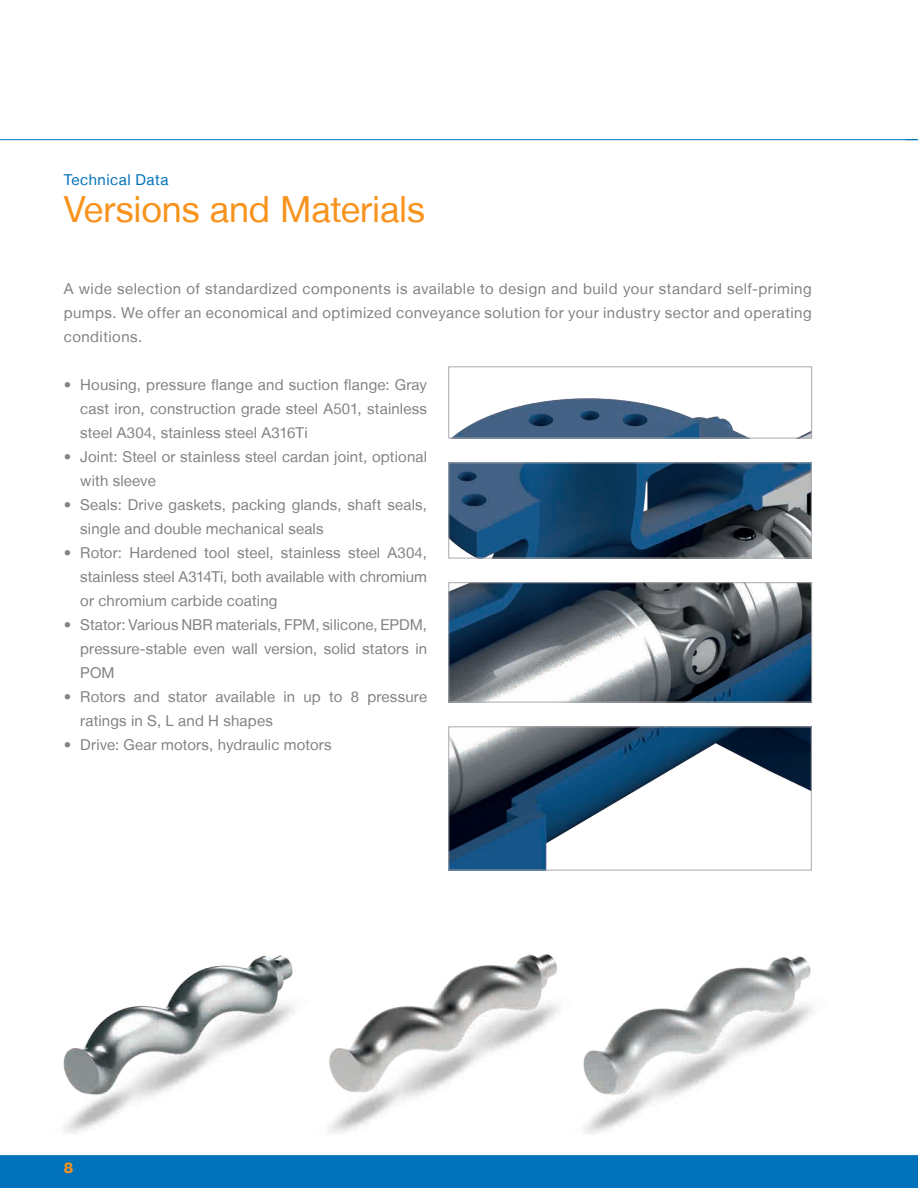
<style>
.page{position:relative;width:918px;height:1188px;background:#fff}
.page>*{position:absolute;margin:0;border:0;box-sizing:border-box;transform-origin:0 0}
.t1{font:36px "Helvetica Neue LT";letter-spacing:-.005em;color:#f7931d}
.t2{font:15px/24px "Helvetica Neue LT";letter-spacing:.01em;color:#808285;text-align:justify}
.t3{font:15px "Helvetica Neue LT";letter-spacing:.035em;color:#0072bc}
.t4{font:800 15px "Helvetica Neue LT";color:#f7931d}
</style>
<div class="page">
<hr style="left:0;top:139px;width:918px;height:1px;background:#0072bc">
<div style="left:0;top:1155px;width:918px;height:33px;background:#0072bc"></div>
<hr style="left:0;top:1154px;width:918px;height:1px;background:#f0f9fd">
<img style="left:63px;top:954px;width:750px;height:179px">
<img style="left:450px;top:464px;width:360px;height:92px">
<div style="left:448px;top:462px;width:364px;height:96px;border:1px solid #a8a9ad"></div>
<img style="left:454px;top:398px;width:356px;height:38px">
<div style="left:448px;top:366px;width:364px;height:72px;border:1px solid #a8a9ad"></div>
<img style="left:450px;top:584px;width:360px;height:116px">
<div style="left:448px;top:582px;width:364px;height:120px;border:1px solid #a8a9ad"></div>
<img style="left:450px;top:728px;width:360px;height:140px">
<div style="left:448px;top:726px;width:364px;height:144px;border:1px solid #a8a9ad"></div>
<p class="t3" style="left:64px;top:171px;width:106px">Technical Data</p>
<h1 class="t1" style="left:64px;top:188px;width:363px">Versions and Materials</h1>
<p class="t2" style="left:64px;top:276px;width:749px">A wide selection of standardized components is available to design and build your standard self-priming pumps. We offer an economical and optimized conveyance solution for your industry sector and operating conditions.</p>
<p class="t2" style="left:80px;top:372px;width:348px;text-indent:-16px">• Housing, pressure flange and suction flange: Gray cast iron, construction grade steel A501, stainless steel A304, stainless steel A316Ti</p>
<p class="t2" style="left:80px;top:444px;width:348px;text-indent:-16px">• Joint: Steel or stainless steel cardan joint, optional with sleeve</p>
<p class="t2" style="left:80px;top:492px;width:348px;text-indent:-16px">• Seals: Drive gaskets, packing glands, shaft seals, single and double mechanical seals</p>
<p class="t2" style="left:80px;top:540px;width:348px;text-indent:-16px">• Rotor: Hardened tool steel, stainless steel A304, stainless steel A314Ti, both available with chromium or chromium carbide coating</p>
<p class="t2" style="left:80px;top:612px;width:348px;text-indent:-16px">• Stator: Various NBR materials, FPM, silicone, EPDM, pressure-stable even wall version, solid stators in POM</p>
<p class="t2" style="left:80px;top:684px;width:348px;text-indent:-17px">• Rotors and stator available in up to 8 pressure ratings in S, L and H shapes</p>
<p class="t2" style="left:64px;top:732px;width:269px">• Drive: Gear motors, hydraulic motors</p>
<p class="t4" style="left:64px;top:1159px;width:11px">8</p>
</div>
